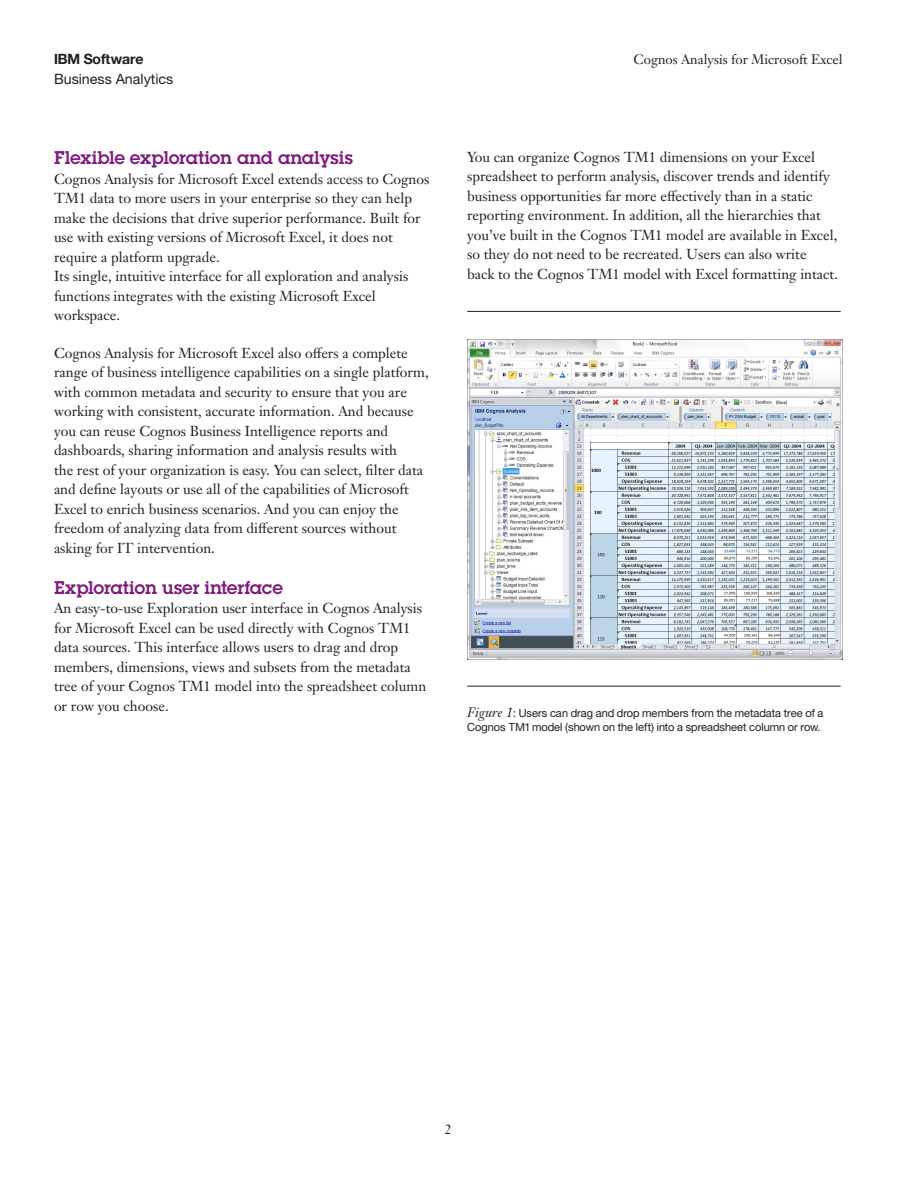
<style>
.page{position:relative;width:918px;height:1188px;background:#fff}
.page>*{position:absolute;margin:0;border:0;box-sizing:border-box;transform-origin:0 0}
.t1{font:18px "Lubalin Demifor IBM";color:#7f1b7d}
.t2{font:14.25px/19.5px "Janson Text LT Pro";color:#231f20}
.t3{font:14.25px "Helvetica Neue";color:#231f20}
.t4{font:14.25px "Helv Neue Boldfor IBM";color:#231f20}
.t5{font:13.5px "Janson Text LT Pro";color:#231f20}
.t6{font:11.25px/13.5px "Helv Neue Romanfor IBM";color:#231f20}
.s1{font-family:"Janson Text LT Pro";font-style:italic;font-size:13.5px}
</style>
<div class="page">
<hr style="left:467px;top:311px;width:374px;height:1px;background:#231f20">
<hr style="left:467px;top:686px;width:374px;height:1px;background:#231f20">
<img style="left:467px;top:340px;width:376px;height:319px">
<p class="t4" style="left:54px;top:50px;width:91px">IBM Software</p>
<p class="t3" style="left:54px;top:71px;width:121px">Business Analytics</p>
<p class="t1" style="left:54px;top:146px;width:300px">Flexible exploration and analysis</p>
<p class="t2" style="left:54px;top:169px;width:377px">Cognos Analysis for Microsoft Excel extends access to Cognos TM1 data to more users in your enterprise so they can help make the decisions that drive superior performance. Built for use with existing versions of Microsoft Excel, it does not require a platform upgrade.<br>Its single, intuitive interface for all exploration and analysis functions integrates with the existing Microsoft Excel workspace.</p>
<p class="t2" style="left:54px;top:343px;width:376px">Cognos Analysis for Microsoft Excel also offers a complete range of business intelligence capabilities on a single platform, with common metadata and security to ensure that you are working with consistent, accurate information. And because you can reuse Cognos Business Intelligence reports and dashboards, sharing information and analysis results with<br>the rest of your organization is easy. You can select, filter data and define layouts or use all of the capabilities of Microsoft Excel to enrich business scenarios. And you can enjoy the freedom of analyzing data from different sources without asking for IT intervention.</p>
<p class="t1" style="left:54px;top:576px;width:230px">Exploration user interface</p>
<p class="t2" style="left:54px;top:599px;width:374px">An easy-to-use Exploration user interface in Cognos Analysis for Microsoft Excel can be used directly with Cognos TM1 data sources. This interface allows users to drag and drop members, dimensions, views and subsets from the metadata tree of your Cognos TM1 model into the spreadsheet column or row you choose.</p>
<p class="t5" style="left:634px;top:51px;width:210px">Cognos Analysis for Microsoft Excel</p>
<p class="t2" style="left:467px;top:147px;width:372px">You can organize Cognos TM1 dimensions on your Excel spreadsheet to perform analysis, discover trends and identify business opportunities far more effectively than in a static reporting environment. In addition, all the hierarchies that you’ve built in the Cognos TM1 model are available in Excel, so they do not need to be recreated. Users can also write<br>back to the Cognos TM1 model with Excel formatting intact.</p>
<p class="t6" style="left:467px;top:706px;width:358px"><span class="s1">Figure 1</span>: Users can drag and drop members from the metadata tree of a<br>Cognos TM1 model (shown on the left) into a spreadsheet column or row.</p>
<p class="t5" style="left:445px;top:1121px;width:9px">2</p>
</div>
